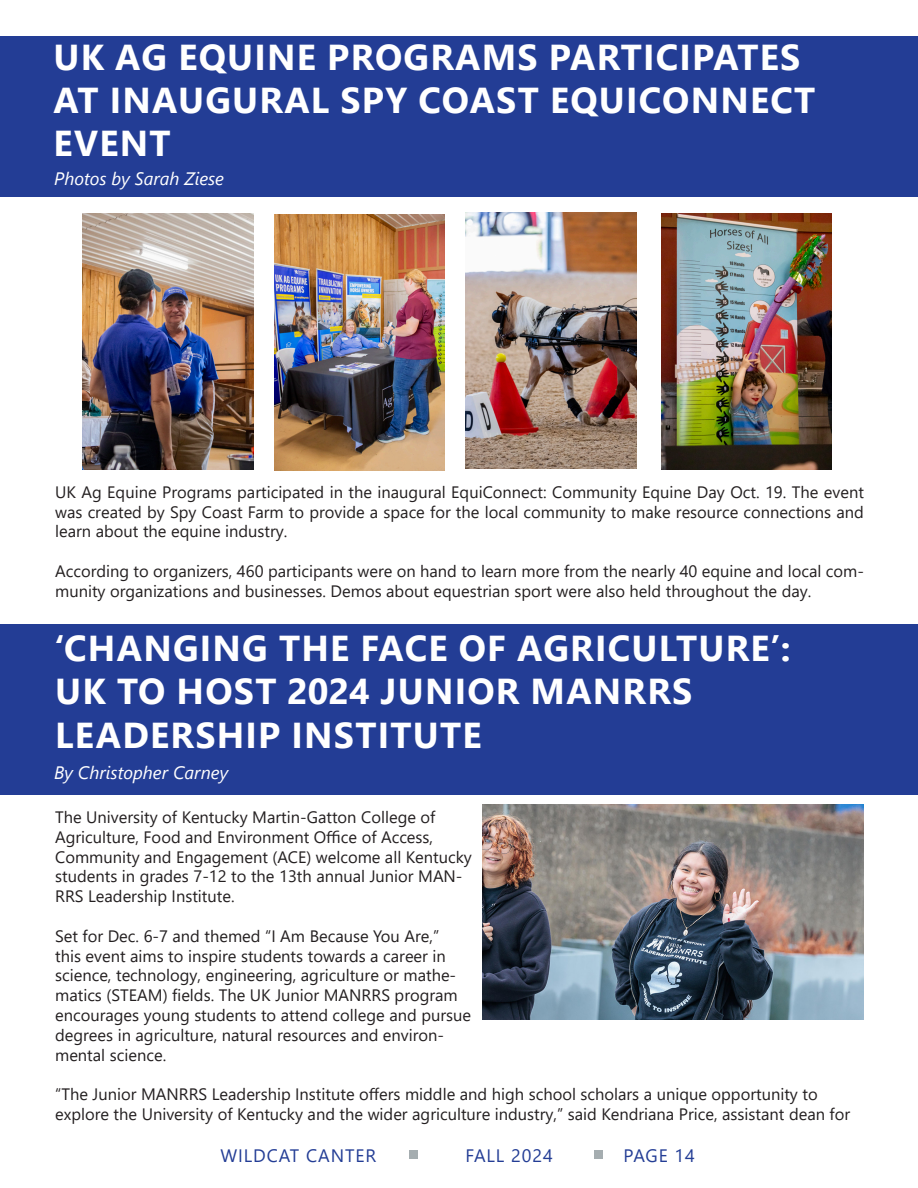
<style>
.page{position:relative;width:918px;height:1188px;background:#fff}
.page>*{position:absolute;margin:0;border:0;box-sizing:border-box;transform-origin:0 0}
.t1{font:700 36px/43.2px "Segoe UI";letter-spacing:.035em;color:#fff}
.t2{font:italic 18px "Segoe UI";color:#fff}
.t3{font:18px "Segoe UI";letter-spacing:.05em;color:#233d95}
.t4{font:16.5px/19.8px "Segoe UI";color:#231f20}
</style>
<div class="page">
<div style="left:409px;top:1150px;width:9px;height:9px;background:#a5adb0"></div>
<div style="left:594px;top:1150px;width:9px;height:9px;background:#a5adb0"></div>
<div style="left:0;top:36px;width:918px;height:160px;background:#233d95"></div>
<div style="left:1px;top:624px;width:917px;height:171px;background:#233d95"></div>
<img style="left:83px;top:214px;width:170px;height:256px">
<img style="left:274px;top:214px;width:171px;height:256px">
<img style="left:466px;top:213px;width:170px;height:256px">
<img style="left:662px;top:214px;width:170px;height:256px">
<img style="left:482px;top:805px;width:382px;height:214px">
<p class="t1" style="left:53px;top:33px;width:763px">UK AG EQUINE PROGRAMS PARTICIPATES<br>AT INAUGURAL SPY COAST EQUICONNECT<br>EVENT</p>
<p class="t2" style="left:54px;top:162px;width:171px">Photos by Sarah Ziese</p>
<p class="t4" style="left:55px;top:480px;width:810px;text-align:justify">UK Ag Equine Programs participated in the inaugural EquiConnect: Community Equine Day Oct. 19. The event was created by Spy Coast Farm to provide a space for the local community to make resource connections and learn about the equine industry.</p>
<p class="t4" style="left:55px;top:560px;width:810px">According to organizers, 460 participants were on hand to learn more from the nearly 40 equine and local com&shy;munity organizations and businesses. Demos about equestrian sport were also held throughout the day.</p>
<p class="t1" style="left:55px;top:624px;width:737px">‘CHANGING THE FACE OF AGRICULTURE’:</p>
<p class="t1" style="left:55px;top:667px;width:639px">UK TO HOST 2024 JUNIOR MANRRS</p>
<p class="t1" style="left:55px;top:710px;width:428px">LEADERSHIP INSTITUTE</p>
<p class="t2" style="left:54px;top:756px;width:176px">By Christopher Carney</p>
<p class="t4" style="left:55px;top:806px;width:418px">The University of Kentucky Martin-Gatton College of Agriculture, Food and Environment Office of Access, Community and Engagement (ACE) welcome all Kentucky students in grades 7-12 to the 13th annual Junior MAN-RRS Leadership Institute.</p>
<p class="t4" style="left:55px;top:924px;width:417px">Set for Dec. 6-7 and themed “I Am Because You Are,”<br>this event aims to inspire students towards a career in science, technology, engineering, agriculture or mathe&shy;matics (STEAM) fields. The UK Junior MANRRS program encourages young students to attend college and pursue degrees in agriculture, natural resources and environ&shy;mental science.</p>
<p class="t4" style="left:55px;top:1083px;width:797px">“The Junior MANRRS Leadership Institute offers middle and high school scholars a unique opportunity to explore the University of Kentucky and the wider agriculture industry,” said Kendriana Price, assistant dean for</p>
<p class="t3" style="left:220px;top:1138px;width:157px">WILDCAT CANTER</p>
<p class="t3" style="left:465px;top:1138px;width:89px">FALL 2024</p>
<p class="t3" style="left:624px;top:1138px;width:73px">PAGE 14</p>
</div>
